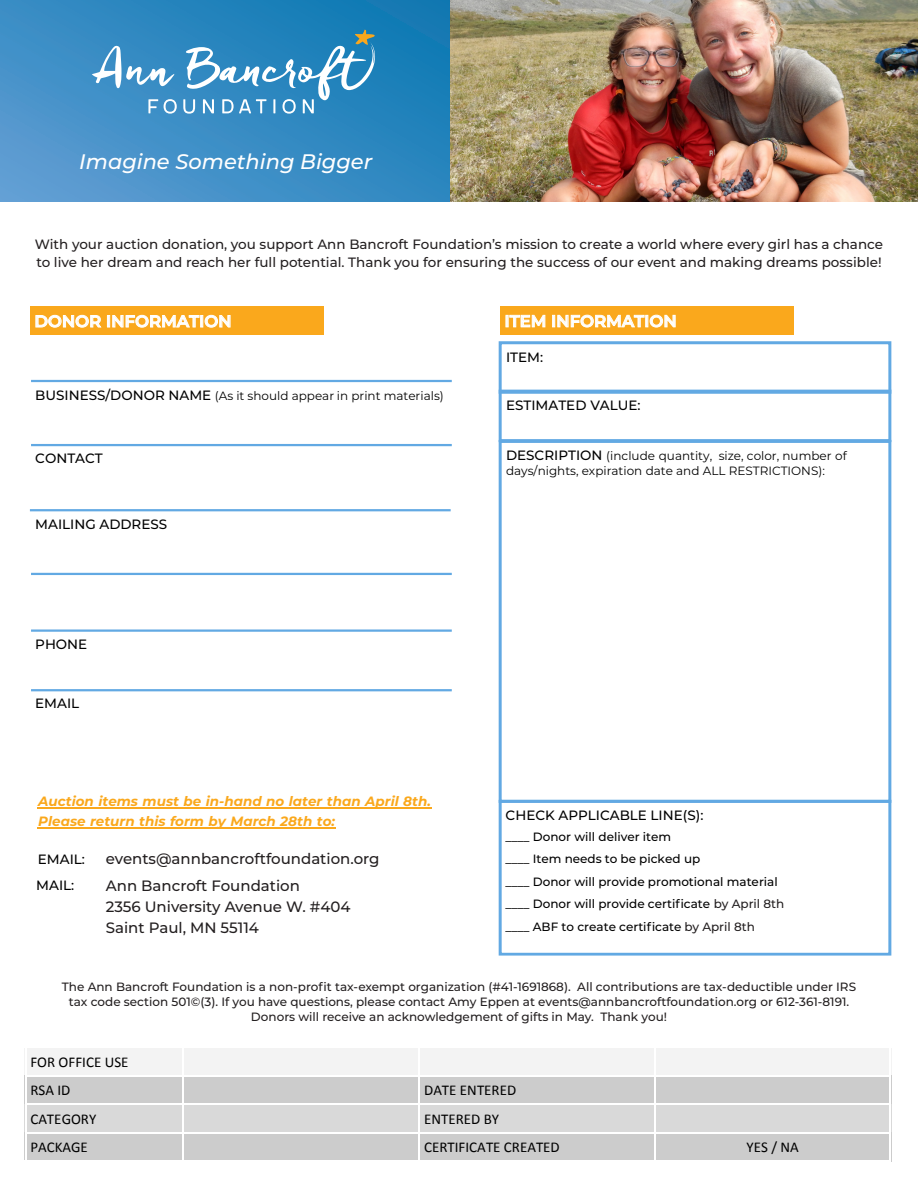
<style>
.page{position:relative;width:918px;height:1188px;background:#fff}
.page>*{position:absolute;margin:0;border:0;box-sizing:border-box;transform-origin:0 0}
.t1{font:italic 500 21px "Montserrat";color:#fff}
.t2{font:600 16.5px "Montserrat";color:#fff}
.t3{font:500 15px "Montserrat";color:#231f20}
.t4{font:15px/28.5px "Calibri";color:#000}
.t5{font:500 13.5px/18px "Montserrat";color:#231f20}
.t6{font:500 13.5px/26.4px "Montserrat";color:#000}
.t7{font:italic 700 13.5px/20.2px "Montserrat";color:#faa81c}
.t8{font:500 12px/15px "Montserrat";color:#231f20;text-align:center}
.t9{font:500 12px/22.5px "Montserrat";color:#000}
.t10{font:12px/15px "Montserrat";color:#000}
.s1{font-weight:500;font-size:13.5px}
.s2{color:#231f20}
</style>
<div class="page">
<hr style="left:30px;top:509px;width:421px;height:2px;background:#62a9e3">
<hr style="left:31px;top:629px;width:421px;height:3px;background:#62a9e3">
<hr style="left:31px;top:689px;width:421px;height:2px;background:#62a9e3">
<hr style="left:31px;top:444px;width:421px;height:2px;background:#62a9e3">
<hr style="left:31px;top:380px;width:421px;height:2px;background:#62a9e3">
<hr style="left:31px;top:573px;width:421px;height:2px;background:#62a9e3">
<div style="left:30px;top:306px;width:294px;height:28px;background:#faa81c"></div>
<div style="left:500px;top:306px;width:294px;height:28px;background:#faa81c"></div>
<div style="left:499px;top:440px;width:392px;height:363px;border:3px solid #62a9e3"></div>
<div style="left:499px;top:341px;width:392px;height:53px;border:3px solid #62a9e3"></div>
<div style="left:499px;top:390px;width:392px;height:52px;border:3px solid #62a9e3"></div>
<div style="left:499px;top:800px;width:392px;height:156px;border:3px solid #62a9e3"></div>
<div style="left:25px;top:1046px;width:158px;height:30px;background:#f3f3f3"></div>
<div style="left:183px;top:1046px;width:236px;height:30px;background:#f3f3f3"></div>
<div style="left:419px;top:1046px;width:236px;height:30px;background:#f3f3f3"></div>
<div style="left:655px;top:1046px;width:236px;height:30px;background:#f3f3f3"></div>
<div style="left:25px;top:1076px;width:158px;height:28px;background:#ccc"></div>
<div style="left:183px;top:1076px;width:236px;height:28px;background:#ccc"></div>
<div style="left:419px;top:1076px;width:236px;height:28px;background:#ccc"></div>
<div style="left:655px;top:1076px;width:236px;height:28px;background:#ccc"></div>
<div style="left:25px;top:1104px;width:158px;height:28px;background:#d9d9d9"></div>
<div style="left:183px;top:1104px;width:236px;height:28px;background:#d9d9d9"></div>
<div style="left:419px;top:1104px;width:236px;height:28px;background:#d9d9d9"></div>
<div style="left:655px;top:1104px;width:236px;height:28px;background:#d9d9d9"></div>
<div style="left:25px;top:1132px;width:158px;height:30px;background:#ccc"></div>
<div style="left:183px;top:1132px;width:236px;height:30px;background:#ccc"></div>
<div style="left:419px;top:1132px;width:236px;height:30px;background:#ccc"></div>
<div style="left:655px;top:1132px;width:236px;height:30px;background:#ccc"></div>
<hr style="left:25px;top:1046px;width:1px;height:114px;background:#fff">
<hr style="left:182px;top:1048px;width:2px;height:27px;background:#fff">
<hr style="left:418px;top:1048px;width:2px;height:27px;background:#fff">
<hr style="left:654px;top:1048px;width:2px;height:112px;background:#fff">
<hr style="left:889px;top:1046px;width:2px;height:114px;background:#fff">
<hr style="left:182px;top:1076px;width:2px;height:84px;background:#fff">
<hr style="left:418px;top:1076px;width:2px;height:84px;background:#fff">
<hr style="left:25px;top:1046px;width:158px;height:2px;background:#fff">
<hr style="left:26px;top:1075px;width:157px;height:1px;background:#fff">
<hr style="left:183px;top:1046px;width:236px;height:2px;background:#fff">
<hr style="left:183px;top:1075px;width:236px;height:1px;background:#fff">
<hr style="left:419px;top:1046px;width:472px;height:2px;background:#fff">
<hr style="left:419px;top:1075px;width:471px;height:1px;background:#fff">
<hr style="left:26px;top:1103px;width:864px;height:2px;background:#fff">
<hr style="left:26px;top:1132px;width:864px;height:1px;background:#fff">
<hr style="left:25px;top:1160px;width:866px;height:2px;background:#fff">
<svg style="left:0;top:0;width:450px;height:202px;background:#378bc3"></svg>
<svg style="left:92px;top:45px;width:82px;height:45px"></svg>
<svg style="left:148px;top:99px;width:10px;height:14px"></svg>
<svg style="left:164px;top:99px;width:13px;height:15px"></svg>
<svg style="left:183px;top:29px;width:192px;height:85px;background:#4c98c6"></svg>
<img style="left:450px;top:0;width:468px;height:202px">
<hr style="left:37px;top:807px;width:395px;height:2px;background:#faa81c">
<hr style="left:37px;top:827px;width:173px;height:2px;background:#faa81c">
<hr style="left:207px;top:827px;width:129px;height:2px;background:#faa81c">
<p class="t1" style="left:79px;top:147px;width:295px">Imagine Something Bigger</p>
<p class="t5" style="left:35px;top:234px;width:850px">With your auction donation, you support Ann Bancroft Foundation’s mission to create a world where every girl has a chance to live her dream and reach her full potential. Thank you for ensuring the success of our event and making dreams possible!</p>
<p class="t2" style="left:34px;top:309px;width:199px">DONOR INFORMATION</p>
<p class="t2" style="left:504px;top:309px;width:174px">ITEM INFORMATION</p>
<p class="t10" style="left:35px;top:388px;width:410px"><span class="s1">BUSINESS/DONOR NAME</span> (As it should appear in print materials)</p>
<p class="t6" style="left:35px;top:444px;width:69px">CONTACT</p>
<p class="t6" style="left:35px;top:510px;width:133px">MAILING ADDRESS</p>
<p class="t6" style="left:35px;top:630px;width:54px">PHONE</p>
<p class="t6" style="left:35px;top:690px;width:46px">EMAIL</p>
<p class="t7" style="left:38px;top:790px;width:394px">Auction items must be in-hand no later than April 8th.<br>Please return this form by March 28th to:</p>
<p class="t6" style="left:36px;top:845px;width:50px">EMAIL:<br>MAIL:</p>
<p class="t3" style="left:106px;top:849px;width:275px">events@annbancroftfoundation.org</p>
<p class="t3" style="left:106px;top:875px;width:196px">Ann Bancroft Foundation</p>
<p class="t3" style="left:106px;top:896px;width:246px">2356 University Avenue W. #404</p>
<p class="t3" style="left:106px;top:917px;width:155px">Saint Paul, MN 55114</p>
<p class="t6" style="left:506px;top:343px;width:39px">ITEM:</p>
<p class="t6" style="left:506px;top:392px;width:136px">ESTIMATED VALUE:</p>
<p class="t10" style="left:506px;top:448px;width:342px"><span class="s1">DESCRIPTION</span> (include quantity, size, color, number of days/nights, expiration date and ALL RESTRICTIONS):</p>
<p class="t6" style="left:506px;top:802px;width:199px">CHECK APPLICABLE LINE(S):</p>
<p class="t9" style="left:506px;top:825px;width:280px">____ Donor will deliver item<br>____ Item needs to be picked up<br>____ Donor will provide promotional material ____ Donor will provide certificate <span class="s2">by April 8th </span>____ ABF to create certificate <span class="s2">by April 8th</span></p>
<p class="t8" style="left:62px;top:979px;width:796px">The Ann Bancroft Foundation is a non-profit tax-exempt organization (#41-1691868). All contributions are tax-deductible under IRS tax code section 501©(3). If you have questions, please contact Amy Eppen at events@annbancroftfoundation.org or 612-361-8191.</p>
<p class="t8" style="left:251px;top:1009px;width:418px">Donors will receive an acknowledgement of gifts in May. Thank you!</p>
<p class="t4" style="left:30px;top:1047px;width:100px">FOR OFFICE USE<br>RSA ID</p>
<p class="t4" style="left:424px;top:1076px;width:94px">DATE ENTERED</p>
<p class="t4" style="left:30px;top:1104px;width:68px">CATEGORY</p>
<p class="t4" style="left:424px;top:1104px;width:77px">ENTERED BY</p>
<p class="t4" style="left:30px;top:1133px;width:59px">PACKAGE</p>
<p class="t4" style="left:424px;top:1133px;width:137px">CERTIFICATE CREATED</p>
<p class="t4" style="left:747px;top:1133px;width:54px">YES / NA</p>
</div>
